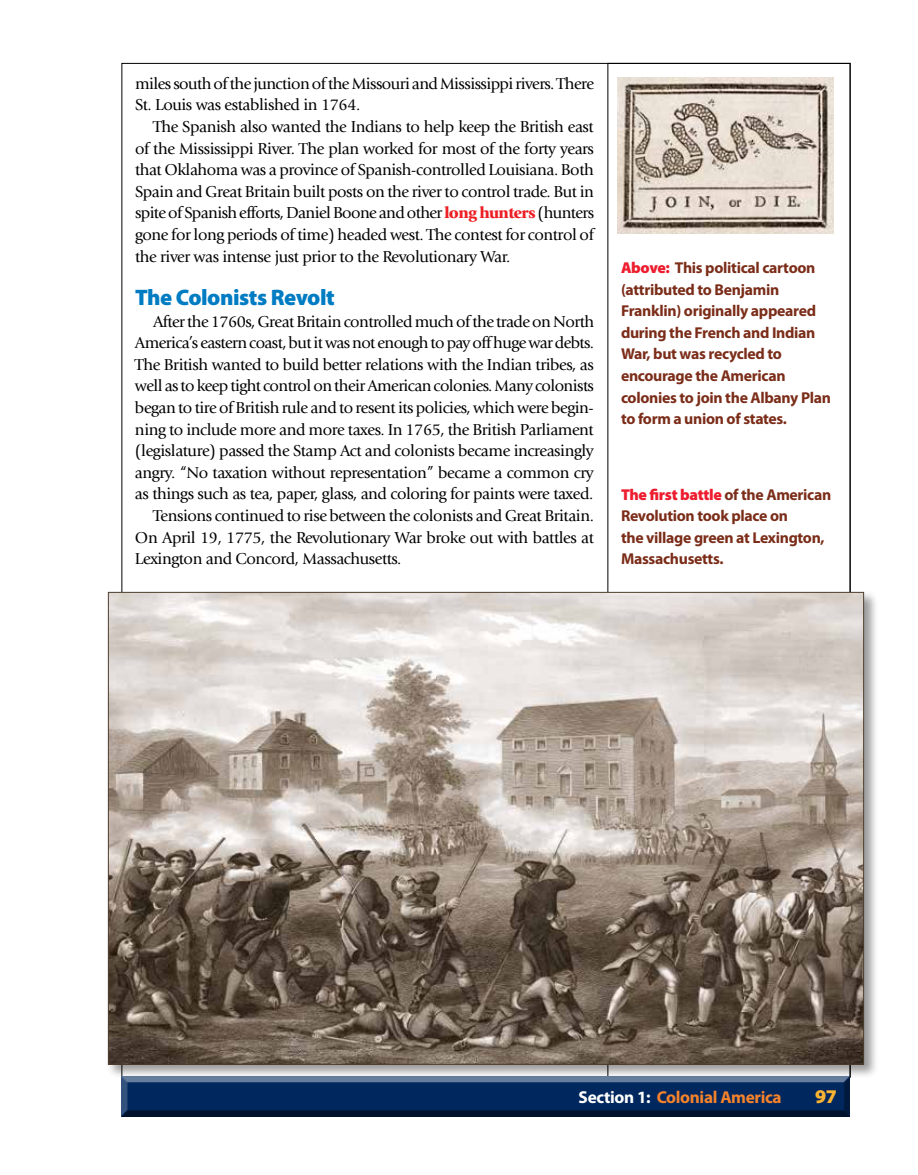
<style>
.page{position:relative;width:918px;height:1175px;background:#fff}
.page>*{position:absolute;margin:0;border:0;box-sizing:border-box;transform-origin:0 0}
.t1{font:900 22.5px "Myriad Pro";letter-spacing:-.02em;color:#007cc3}
.t2{font:900 19.5px "Myriad Pro";color:#fcb333}
.t3{font:700 17.25px "Myriad Pro";letter-spacing:-.02em;color:#f5822b}
.t4{font:16.5px/21.6px "Giovanni";letter-spacing:-.025em;color:#000}
.t5{font:700 15.75px/21.6px "Myriad Pro";letter-spacing:-.02em;color:#7b2d19}
.s1{font-weight:900;color:#ed1f24}
.s2{font-weight:900;color:#ed1c2e}
.s3{color:#fff}
</style>
<div class="page">
<div style="left:120px;top:1074px;width:732px;height:43px;background:#000;opacity:.75"></div>
<div style="left:106px;top:590px;width:772px;height:489px;background:#000;opacity:.4"></div>
<img style="left:110px;top:594px;width:752px;height:468px">
<img style="left:617px;top:78px;width:216px;height:156px">
<p class="t4" style="left:135px;top:73px;width:461px">miles south of the junction of the Missouri and Mississippi rivers. There<br>St. Louis was established in 1764.</p>
<p class="t4" style="left:135px;top:116px;width:461px;text-align:justify;text-indent:18px">The Spanish also wanted the Indians to help keep the British east of the Mississippi River. The plan worked for most of the forty years that Oklahoma was a province of Spanish-controlled Louisiana. Both Spain and Great Britain built posts on the river to control trade. But in spite of Spanish efforts, Daniel Boone and other <span class="s1">long hunters</span> (hunters gone for long periods of time) headed west. The contest for control of the river was intense just prior to the Revolutionary War.</p>
<h1 class="t1" style="left:135px;top:282px;width:201px">The Colonists Revolt</h1>
<p class="t4" style="left:153px;top:310px;width:443px">After the 1760s, Great Britain controlled much of the trade on North</p>
<p class="t4" style="left:135px;top:332px;width:461px">America’s eastern coast, but it was not enough to pay off huge war debts.</p>
<p class="t4" style="left:135px;top:354px;width:460px">The British wanted to build better relations with the Indian tribes, as</p>
<p class="t4" style="left:135px;top:375px;width:461px">well as to keep tight control on their American colonies. Many colonists</p>
<p class="t4" style="left:135px;top:397px;width:460px">began to tire of British rule and to resent its policies, which were begin-</p>
<p class="t4" style="left:135px;top:418px;width:460px">ning to include more and more taxes. In 1765, the British Parliament</p>
<p class="t4" style="left:135px;top:440px;width:460px">(legislature) passed the Stamp Act and colonists became increasingly</p>
<p class="t4" style="left:135px;top:462px;width:460px">angry. “No taxation without representation” became a common cry</p>
<p class="t4" style="left:135px;top:483px;width:460px">as things such as tea, paper, glass, and coloring for paints were taxed.</p>
<p class="t4" style="left:153px;top:505px;width:442px">Tensions continued to rise between the colonists and Great Britain.</p>
<p class="t4" style="left:135px;top:526px;width:460px">On April 19, 1775, the Revolutionary War broke out with battles at</p>
<p class="t4" style="left:135px;top:548px;width:268px">Lexington and Concord, Massachusetts.</p>
<p class="t5" style="left:621px;top:256px;width:212px"><span class="s2">Above:</span> This political cartoon (attributed to Benjamin<br>Franklin) originally appeared during the French and Indian<br>War, but was recycled to encourage the American colonies to join the Albany Plan to form a union of states.</p>
<p class="t5" style="left:621px;top:483px;width:212px"><span class="s2">The first battle</span> of the American<br>Revolution took place on<br>the village green at Lexington,<br>Massachusetts.</p>
<p class="t3" style="left:579px;top:1085px;width:205px"><span class="s3">Section 1:</span> Colonial America</p>
<p class="t2" style="left:815px;top:1083px;width:23px">97</p>
</div>
